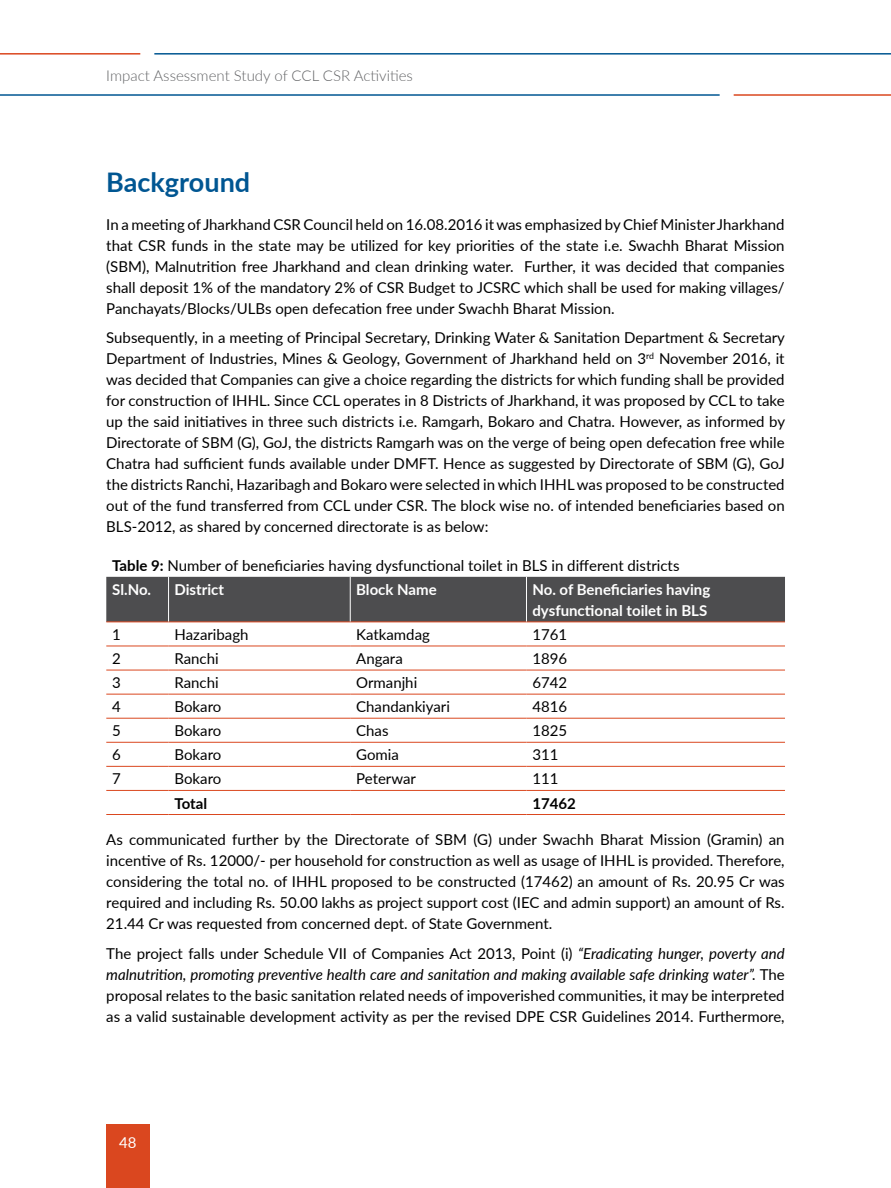
<style>
.page{position:relative;width:891px;height:1188px;background:#fff}
.page>*{position:absolute;margin:0;border:0;box-sizing:border-box;transform-origin:0 0}
.t1{font:700 27px "Lato";color:#005692}
.t2{font:15px/21px "Lato";color:#000;text-align:justify}
.t3{font:700 15px/21px "Lato";color:#fff}
.t4{font:300 15px "Lato";color:#636466}
.t5{font:700 15px "Lato";color:#000}
.t6{font:15px "Lato";color:#fff}
.s1{font-weight:700}
.s2{font-weight:700;color:#fff}
.s3{font-style:italic}
</style>
<div class="page">
<hr style="left:154px;top:53px;width:737px;height:2px;background:#005692">
<hr style="left:0;top:53px;width:140px;height:2px;background:#da471f">
<hr style="left:0;top:94px;width:720px;height:2px;background:#005692">
<hr style="left:734px;top:94px;width:157px;height:2px;background:#da471f">
<div style="left:106px;top:1125px;width:44px;height:63px;background:#da471f"></div>
<div style="left:106px;top:577px;width:679px;height:45px;background:#4d4d4f"></div>
<hr style="left:106px;top:622px;width:63px;height:1px;background:#da471f">
<hr style="left:169px;top:622px;width:181px;height:1px;background:#da471f">
<hr style="left:350px;top:622px;width:176px;height:1px;background:#da471f">
<hr style="left:526px;top:622px;width:259px;height:1px;background:#da471f">
<hr style="left:106px;top:646px;width:63px;height:1px;background:#da471f">
<hr style="left:169px;top:646px;width:181px;height:1px;background:#da471f">
<hr style="left:350px;top:646px;width:176px;height:1px;background:#da471f">
<hr style="left:526px;top:646px;width:259px;height:1px;background:#da471f">
<hr style="left:106px;top:670px;width:63px;height:1px;background:#da471f">
<hr style="left:169px;top:670px;width:181px;height:1px;background:#da471f">
<hr style="left:350px;top:670px;width:176px;height:1px;background:#da471f">
<hr style="left:526px;top:670px;width:259px;height:1px;background:#da471f">
<hr style="left:106px;top:694px;width:63px;height:1px;background:#da471f">
<hr style="left:169px;top:694px;width:181px;height:1px;background:#da471f">
<hr style="left:350px;top:694px;width:176px;height:1px;background:#da471f">
<hr style="left:526px;top:694px;width:259px;height:1px;background:#da471f">
<hr style="left:106px;top:718px;width:63px;height:1px;background:#da471f">
<hr style="left:169px;top:718px;width:181px;height:1px;background:#da471f">
<hr style="left:350px;top:718px;width:176px;height:1px;background:#da471f">
<hr style="left:526px;top:718px;width:259px;height:1px;background:#da471f">
<hr style="left:106px;top:742px;width:63px;height:1px;background:#da471f">
<hr style="left:169px;top:742px;width:181px;height:1px;background:#da471f">
<hr style="left:350px;top:742px;width:176px;height:1px;background:#da471f">
<hr style="left:526px;top:742px;width:259px;height:1px;background:#da471f">
<hr style="left:106px;top:766px;width:63px;height:1px;background:#da471f">
<hr style="left:169px;top:766px;width:181px;height:1px;background:#da471f">
<hr style="left:350px;top:766px;width:176px;height:1px;background:#da471f">
<hr style="left:526px;top:766px;width:259px;height:1px;background:#da471f">
<hr style="left:106px;top:790px;width:63px;height:1px;background:#da471f">
<hr style="left:169px;top:790px;width:181px;height:1px;background:#da471f">
<hr style="left:350px;top:790px;width:176px;height:1px;background:#da471f">
<hr style="left:526px;top:790px;width:259px;height:1px;background:#da471f">
<hr style="left:106px;top:814px;width:63px;height:1px;background:#da471f">
<hr style="left:169px;top:814px;width:181px;height:1px;background:#da471f">
<hr style="left:350px;top:814px;width:176px;height:1px;background:#da471f">
<hr style="left:526px;top:814px;width:259px;height:1px;background:#da471f">
<hr style="left:168px;top:577px;width:1px;height:45px;background:#fff">
<hr style="left:350px;top:577px;width:1px;height:45px;background:#fff">
<hr style="left:526px;top:577px;width:1px;height:45px;background:#fff">
<p class="t4" style="left:106px;top:65px;width:308px">Impact Assessment Study of CCL CSR Activities</p>
<h1 class="t1" style="left:106px;top:162px;width:145px">Background</h1>
<p class="t2" style="left:106px;top:213px;width:680px">In a meeting of Jharkhand CSR Council held on 16.08.2016 it was emphasized by Chief Minister Jharkhand that CSR funds in the state may be utilized for key priorities of the state i.e. Swachh Bharat Mission (SBM), Malnutrition free Jharkhand and clean drinking water. Further, it was decided that companies shall deposit 1% of the mandatory 2% of CSR Budget to JCSRC which shall be used for making villages/ Panchayats/Blocks/ULBs open defecation free under Swachh Bharat Mission.</p>
<p class="t2" style="left:106px;top:327px;width:680px">Subsequently, in a meeting of Principal Secretary, Drinking Water &amp; Sanitation Department &amp; Secretary Department of Industries, Mines &amp; Geology, Government of Jharkhand held on 3<sup>rd</sup> November 2016, it was decided that Companies can give a choice regarding the districts for which funding shall be provided for construction of IHHL. Since CCL operates in 8 Districts of Jharkhand, it was proposed by CCL to take up the said initiatives in three such districts i.e. Ramgarh, Bokaro and Chatra. However, as informed by Directorate of SBM (G), GoJ, the districts Ramgarh was on the verge of being open defecation free while Chatra had sufficient funds available under DMFT. Hence as suggested by Directorate of SBM (G), GoJ the districts Ranchi, Hazaribagh and Bokaro were selected in which IHHL was proposed to be constructed out of the fund transferred from CCL under CSR. The block wise no. of intended beneficiaries based on BLS-2012, as shared by concerned directorate is as below:</p>
<p class="t2" style="left:112px;top:553px;width:569px;line-height:24px"><span class="s1">Table 9:</span> Number of beneficiaries having dysfunctional toilet in BLS in different districts<br><span class="s2">Sl.No.</span></p>
<p class="t3" style="left:175px;top:578px;width:51px">District</p>
<p class="t3" style="left:356px;top:578px;width:82px">Block Name</p>
<p class="t3" style="left:532px;top:578px;width:179px">No. of Beneficiaries having dysfunctional toilet in BLS</p>
<p class="t2" style="left:112px;top:623px;width:10px">1</p>
<p class="t2" style="left:175px;top:623px;width:76px">Hazaribagh</p>
<p class="t2" style="left:356px;top:623px;width:75px">Katkamdag</p>
<p class="t2" style="left:532px;top:623px;width:36px">1761</p>
<p class="t2" style="left:112px;top:647px;width:10px">2</p>
<p class="t2" style="left:175px;top:647px;width:46px">Ranchi</p>
<p class="t2" style="left:356px;top:647px;width:48px">Angara</p>
<p class="t2" style="left:532px;top:647px;width:36px">1896</p>
<p class="t2" style="left:112px;top:672px;width:10px">3</p>
<p class="t2" style="left:175px;top:672px;width:46px">Ranchi</p>
<p class="t2" style="left:356px;top:672px;width:63px">Ormanjhi</p>
<p class="t2" style="left:532px;top:672px;width:36px">6742</p>
<p class="t2" style="left:112px;top:696px;width:10px">4</p>
<p class="t2" style="left:175px;top:696px;width:48px">Bokaro</p>
<p class="t2" style="left:356px;top:696px;width:95px">Chandankiyari</p>
<p class="t2" style="left:532px;top:696px;width:36px">4816</p>
<p class="t2" style="left:112px;top:720px;width:10px">5</p>
<p class="t2" style="left:175px;top:720px;width:48px">Bokaro</p>
<p class="t2" style="left:356px;top:720px;width:34px">Chas</p>
<p class="t2" style="left:532px;top:720px;width:36px">1825</p>
<p class="t2" style="left:112px;top:744px;width:10px">6</p>
<p class="t2" style="left:175px;top:744px;width:48px">Bokaro</p>
<p class="t2" style="left:356px;top:744px;width:44px">Gomia</p>
<p class="t2" style="left:532px;top:744px;width:28px">311</p>
<p class="t2" style="left:112px;top:768px;width:10px">7</p>
<p class="t2" style="left:175px;top:768px;width:48px">Bokaro</p>
<p class="t2" style="left:356px;top:768px;width:61px">Peterwar</p>
<p class="t2" style="left:532px;top:768px;width:28px">111</p>
<p class="t5" style="left:175px;top:792px;width:34px">Total</p>
<p class="t5" style="left:532px;top:792px;width:45px">17462</p>
<p class="t2" style="left:106px;top:829px;width:680px">As communicated further by the Directorate of SBM (G) under Swachh Bharat Mission (Gramin) an incentive of Rs. 12000/- per household for construction as well as usage of IHHL is provided. Therefore, considering the total no. of IHHL proposed to be constructed (17462) an amount of Rs. 20.95 Cr was required and including Rs. 50.00 lakhs as project support cost (IEC and admin support) an amount of Rs.<br>21.44 Cr was requested from concerned dept. of State Government.</p>
<p class="t2" style="left:106px;top:942px;width:680px">The project falls under Schedule VII of Companies Act 2013, Point (i) <span class="s3">“Eradicating hunger, poverty and malnutrition, promoting preventive health care and sanitation and making available safe drinking water”.</span> The proposal relates to the basic sanitation related needs of impoverished communities, it may be interpreted as a valid sustainable development activity as per the revised DPE CSR Guidelines 2014. Furthermore,</p>
<p class="t6" style="left:119px;top:1132px;width:19px">48</p>
</div>
